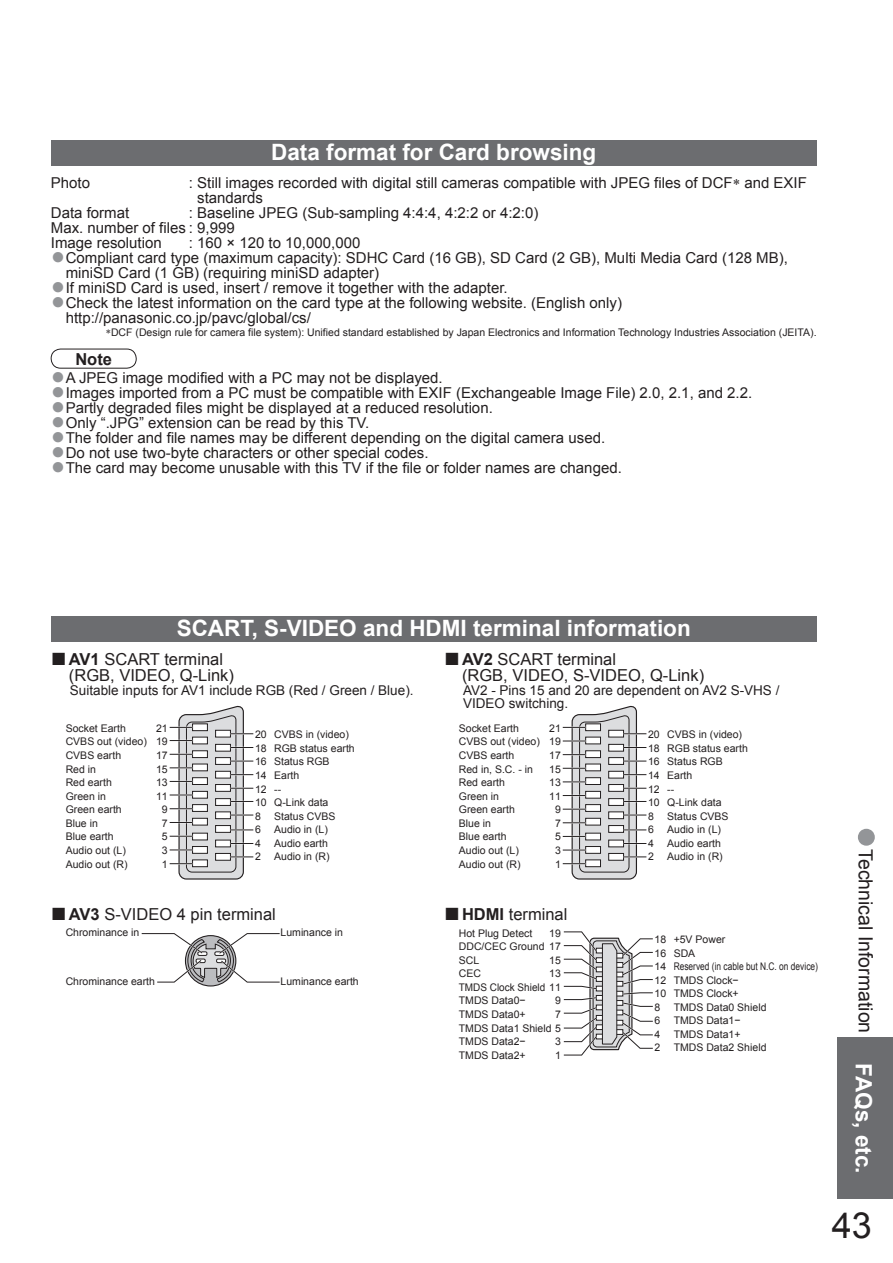
<style>
.page{position:relative;width:893px;height:1263px;background:#fff}
.page>*{position:absolute;margin:0;border:0;box-sizing:border-box;transform-origin:0 0}
.t1{font:36px "Arial";color:#231f20}
.t2{font:700 22.5px "Arial";color:#fff}
.t3{font:19.5px "Arial";color:#231f20}
.t4{font:16.5px/16.5px "Arial";color:#231f20}
.t5{font:700 16.5px "Arial";color:#231f20}
.t6{font:15px/15px "Arial";color:#231f20}
.t7{font:13.5px/13.5px "Arial";color:#231f20}
.t8{font:10.5px/13.5px "Arial";color:#231f20;text-align:justify}
.s1{font-size:41.25px;color:#939598}
.s2{font-weight:700;font-size:26.4px}
.s3{font-weight:700}
.s4{font-size:68.25px;color:#939598}
</style>
<div class="page">
<div style="left:837px;top:1038px;width:55px;height:161px;background:#6c6d70"></div>
<svg style="left:141px;top:933px;width:139px;height:51px"></svg>
<svg style="left:170px;top:706px;width:83px;height:174px"></svg>
<svg style="left:563px;top:931px;width:90px;height:125px"></svg>
<svg style="left:562px;top:706px;width:84px;height:174px"></svg>
<div style="left:51px;top:140px;width:765px;height:26px;background:#6c6d70"></div>
<div style="left:51px;top:349px;width:85px;height:19px;border:1px solid #231f20;border-radius:10px"></div>
<div style="left:51px;top:617px;width:765px;height:25px;background:#6c6d70"></div>
<h2 class="t2" style="left:271px;top:140px;width:327px">Data format for Card browsing</h2>
<p class="t6" style="left:51px;top:175px;width:41px">Photo</p>
<p class="t6" style="left:197px;top:175px;width:611px;text-indent:-8px">: Still images recorded with digital still cameras compatible with JPEG files of DCF∗ and EXIF standards</p>
<p class="t6" style="left:51px;top:205px;width:80px">Data format</p>
<p class="t6" style="left:51px;top:205px;width:489px;text-indent:138px">: Baseline JPEG (Sub-sampling 4:4:4, 4:2:2 or 4:2:0)<br>Max. number of files : 9,999<br>Image resolution</p>
<p class="t6" style="left:189px;top:235px;width:173px">: 160 × 120 to 10,000,000</p>
<p class="t6" style="left:66px;top:250px;width:723px;text-indent:-15px"><span class="s1">•</span> Compliant card type (maximum capacity): SDHC Card (16 GB), SD Card (2 GB), Multi Media Card (128 MB), miniSD Card (1 GB) (requiring miniSD adapter)</p>
<p class="t6" style="left:51px;top:280px;width:458px"><span class="s1">•</span> If miniSD Card is used, insert / remove it together with the adapter.</p>
<p class="t6" style="left:66px;top:295px;width:558px;text-indent:-15px"><span class="s1">•</span> Check the latest information on the card type at the following website. (English only) http://panasonic.co.jp/pavc/global/cs/</p>
<p class="t8" style="left:106px;top:326px;width:712px">∗DCF (Design rule for camera file system): Unified standard established by Japan Electronics and Information Technology Industries Association (JEITA).</p>
<p class="t5" style="left:75px;top:350px;width:38px">Note</p>
<p class="t6" style="left:51px;top:370px;width:393px"><span class="s1">•</span> A JPEG image modified with a PC may not be displayed.</p>
<p class="t6" style="left:51px;top:385px;width:703px"><span class="s1">•</span> Images imported from a PC must be compatible with EXIF (Exchangeable Image File) 2.0, 2.1, and 2.2.</p>
<p class="t6" style="left:51px;top:400px;width:443px"><span class="s1">•</span> Partly degraded files might be displayed at a reduced resolution.</p>
<p class="t6" style="left:51px;top:415px;width:320px"><span class="s1">•</span> Only “.JPG” extension can be read by this TV.</p>
<p class="t6" style="left:51px;top:430px;width:556px"><span class="s1">•</span> The folder and file names may be different depending on the digital camera used.</p>
<p class="t6" style="left:51px;top:445px;width:379px"><span class="s1">•</span> Do not use two-byte characters or other special codes.</p>
<p class="t6" style="left:51px;top:460px;width:572px"><span class="s1">•</span> The card may become unusable with this TV if the file or folder names are changed.</p>
<h2 class="t2" style="left:177px;top:616px;width:515px">SCART, S-VIDEO and HDMI terminal information</h2>
<p class="t4" style="left:69px;top:651px;width:167px;text-indent:-18px"><span class="s2">■</span><span class="s3">AV1</span> SCART terminal (RGB, VIDEO, Q-Link)</p>
<p class="t7" style="left:70px;top:683px;width:345px">Suitable inputs for AV1 include RGB (Red / Green / Blue).</p>
<p class="t4" style="left:462px;top:651px;width:244px;text-indent:-18px"><span class="s2">■</span><span class="s3">AV2</span> SCART terminal<br>(RGB, VIDEO, S-VIDEO, Q-Link)</p>
<p class="t7" style="left:463px;top:683px;width:318px">AV2 - Pins 15 and 20 are dependent on AV2 S-VHS /<br>VIDEO switching.</p>
<p class="t8" style="left:66px;top:722px;width:62px">Socket Earth</p>
<p class="t8" style="left:66px;top:722px;width:104px;text-indent:90px">21<br>CVBS out (video) 19<br>CVBS earth</p>
<p class="t8" style="left:156px;top:749px;width:13px">17</p>
<p class="t8" style="left:66px;top:762px;width:32px">Red in</p>
<p class="t8" style="left:156px;top:762px;width:13px">15</p>
<p class="t8" style="left:66px;top:776px;width:48px">Red earth</p>
<p class="t8" style="left:156px;top:776px;width:13px">13</p>
<p class="t8" style="left:66px;top:789px;width:42px">Green in</p>
<p class="t8" style="left:156px;top:789px;width:13px">11</p>
<p class="t8" style="left:66px;top:803px;width:58px">Green earth</p>
<p class="t8" style="left:162px;top:803px;width:7px">9</p>
<p class="t8" style="left:66px;top:816px;width:34px">Blue in</p>
<p class="t8" style="left:162px;top:816px;width:7px">7</p>
<p class="t8" style="left:66px;top:830px;width:49px">Blue earth</p>
<p class="t8" style="left:162px;top:830px;width:7px">5</p>
<p class="t8" style="left:66px;top:844px;width:62px">Audio out (L)</p>
<p class="t8" style="left:162px;top:844px;width:7px">3</p>
<p class="t8" style="left:66px;top:857px;width:63px">Audio out (R)</p>
<p class="t8" style="left:162px;top:857px;width:7px">1</p>
<p class="t8" style="left:255px;top:728px;width:101px;text-align:left">20 CVBS in (video)<br>18 RGB status earth<br>16 Status RGB<br>14 Earth<br>12 --<br>10 Q-Link data<br>8</p>
<p class="t8" style="left:274px;top:809px;width:63px">Status CVBS</p>
<p class="t8" style="left:255px;top:823px;width:7px">6</p>
<p class="t8" style="left:274px;top:823px;width:55px">Audio in (L)</p>
<p class="t8" style="left:255px;top:836px;width:7px">4</p>
<p class="t8" style="left:274px;top:836px;width:55px">Audio earth</p>
<p class="t8" style="left:255px;top:850px;width:7px">2</p>
<p class="t8" style="left:274px;top:850px;width:57px">Audio in (R)</p>
<p class="t8" style="left:459px;top:722px;width:62px">Socket Earth</p>
<p class="t8" style="left:459px;top:722px;width:104px;text-indent:90px">21<br>CVBS out (video) 19<br>CVBS earth</p>
<p class="t8" style="left:549px;top:749px;width:13px">17</p>
<p class="t8" style="left:459px;top:762px;width:76px">Red in, S.C. - in</p>
<p class="t8" style="left:549px;top:762px;width:13px">15</p>
<p class="t8" style="left:459px;top:776px;width:48px">Red earth</p>
<p class="t8" style="left:549px;top:776px;width:13px">13</p>
<p class="t8" style="left:459px;top:789px;width:42px">Green in</p>
<p class="t8" style="left:549px;top:789px;width:13px">11</p>
<p class="t8" style="left:459px;top:803px;width:58px">Green earth</p>
<p class="t8" style="left:555px;top:803px;width:7px">9</p>
<p class="t8" style="left:459px;top:816px;width:34px">Blue in</p>
<p class="t8" style="left:555px;top:816px;width:7px">7</p>
<p class="t8" style="left:459px;top:830px;width:49px">Blue earth</p>
<p class="t8" style="left:555px;top:830px;width:7px">5</p>
<p class="t8" style="left:459px;top:844px;width:62px">Audio out (L)</p>
<p class="t8" style="left:555px;top:844px;width:7px">3</p>
<p class="t8" style="left:459px;top:857px;width:63px">Audio out (R)</p>
<p class="t8" style="left:555px;top:857px;width:7px">1</p>
<p class="t4" style="left:51px;top:906px;width:226px"><span class="s2">■</span><span class="s3">AV3</span> S-VIDEO 4 pin terminal</p>
<p class="t4" style="left:444px;top:906px;width:125px"><span class="s2">■</span><span class="s3">HDMI</span> terminal</p>
<p class="t8" style="left:66px;top:926px;width:75px">Chrominance in</p>
<p class="t8" style="left:280px;top:926px;width:64px">Luminance in</p>
<p class="t8" style="left:66px;top:975px;width:91px">Chrominance earth</p>
<p class="t8" style="left:280px;top:975px;width:80px">Luminance earth</p>
<p class="t8" style="left:459px;top:926px;width:104px;text-indent:90px">19<br>DDC/CEC Ground 17<br>SCL</p>
<p class="t8" style="left:459px;top:926px;width:75px">Hot Plug Detect</p>
<p class="t8" style="left:549px;top:953px;width:13px">15</p>
<p class="t8" style="left:459px;top:967px;width:24px">CEC</p>
<p class="t8" style="left:459px;top:967px;width:104px;text-indent:90px">13<br>TMDS Clock Shield 11<br>TMDS Data0−</p>
<p class="t8" style="left:555px;top:994px;width:7px">9</p>
<p class="t8" style="left:459px;top:1008px;width:68px">TMDS Data0+</p>
<p class="t8" style="left:459px;top:1008px;width:104px;text-indent:96px">7<br>TMDS Data1 Shield 5<br>TMDS Data2−</p>
<p class="t8" style="left:555px;top:1035px;width:7px">3</p>
<p class="t8" style="left:459px;top:1048px;width:68px">TMDS Data2+</p>
<p class="t8" style="left:555px;top:1048px;width:7px">1</p>
<p class="t8" style="left:648px;top:728px;width:101px;text-align:left">20 CVBS in (video)<br>18 RGB status earth<br>16 Status RGB<br>14 Earth<br>12 --<br>10 Q-Link data<br>8</p>
<p class="t8" style="left:667px;top:809px;width:63px">Status CVBS</p>
<p class="t8" style="left:648px;top:823px;width:7px">6</p>
<p class="t8" style="left:667px;top:823px;width:55px">Audio in (L)</p>
<p class="t8" style="left:648px;top:836px;width:7px">4</p>
<p class="t8" style="left:667px;top:836px;width:55px">Audio earth</p>
<p class="t8" style="left:648px;top:850px;width:7px">2</p>
<p class="t8" style="left:667px;top:850px;width:57px">Audio in (R)</p>
<p class="t8" style="left:654px;top:933px;width:165px;text-align:left">18 +5V Power<br>16 SDA<br>14 Reserved (in cable but N.C. on device)<br>12 TMDS Clock−<br>10 TMDS Clock+<br>8</p>
<p class="t8" style="left:673px;top:1000px;width:94px">TMDS Data0 Shield</p>
<p class="t8" style="left:654px;top:1014px;width:7px">6</p>
<p class="t8" style="left:673px;top:1014px;width:68px">TMDS Data1−</p>
<p class="t8" style="left:654px;top:1027px;width:7px">4</p>
<p class="t8" style="left:673px;top:1027px;width:68px">TMDS Data1+</p>
<p class="t8" style="left:654px;top:1041px;width:7px">2</p>
<p class="t8" style="left:673px;top:1041px;width:94px">TMDS Data2 Shield</p>
<h3 class="t3" style="left:876px;top:825px;width:210px;rotate:90deg"><span class="s4">•</span>Technical Information</h3>
<h2 class="t2" style="left:876px;top:1063px;width:112px;rotate:90deg">FAQs, etc.</h2>
<h1 class="t1" style="left:831px;top:1206px;width:42px">43</h1>
</div>
